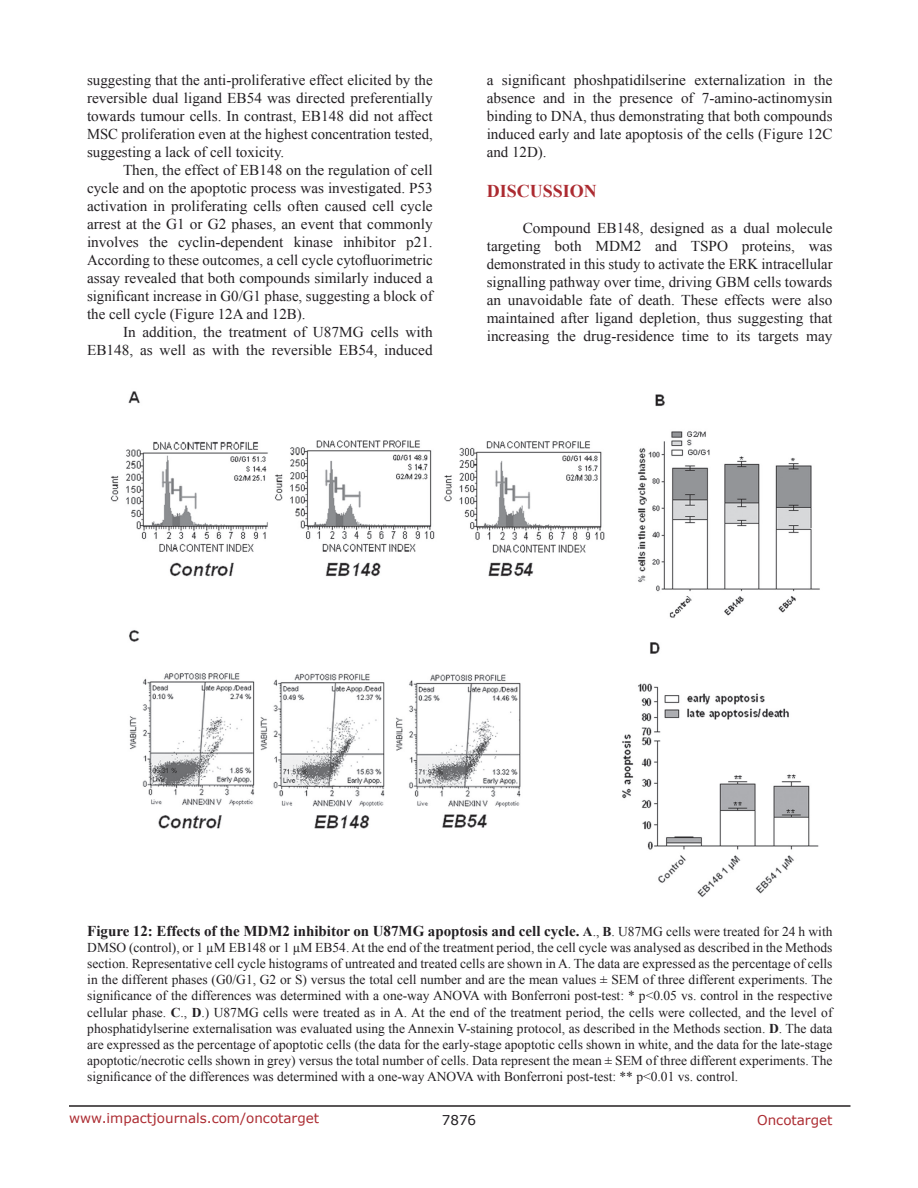
<style>
.page{position:relative;width:918px;height:1188px;background:#fff}
.page>*{position:absolute;margin:0;border:0;box-sizing:border-box;transform-origin:0 0}
.Heading{font:700 18px "Times New Roman";color:#ac2b31}
.BodyText{font:15px/18px "Times New Roman";color:#221f22;text-align:justify}
.FigureText{font:700 15px "Times New Roman";color:#221f22}
.FigureText-2{font:13.5px/16.2px "Times New Roman";color:#221f22;text-align:justify}
.t1{font:13.5px "Verdana";color:#ac2b31}
.t2{font:13.5px "Verdana";color:#221f22}
.s1{font-size:13.5px}
.s2{font-weight:400;font-size:13.5px}
.s3{font-weight:700}
</style>
<div class="page">
<hr style="left:69px;top:1105px;width:781px;height:2px;background:#231f20">
<img style="left:110px;top:391px;width:710px;height:507px">
<p class="BodyText" style="left:87px;top:71px;width:347px">suggesting that the anti-proliferative effect elicited by the reversible dual ligand EB54 was directed preferentially towards tumour cells. In contrast, EB148 did not affect MSC proliferation even at the highest concentration tested, suggesting a lack of cell toxicity.</p>
<p class="BodyText" style="left:87px;top:161px;width:347px;text-indent:36px">Then, the effect of EB148 on the regulation of cell cycle and on the apoptotic process was investigated. P53 activation in proliferating cells often caused cell cycle arrest at the G1 or G2 phases, an event that commonly involves the cyclin-dependent kinase inhibitor p21.<br>According to these outcomes, a cell cycle cytofluorimetric assay revealed that both compounds similarly induced a significant increase in G0/G1 phase, suggesting a block of the cell cycle (Figure 12A and 12B).</p>
<p class="BodyText" style="left:87px;top:323px;width:347px;text-align:right">In addition, the treatment of U87MG cells with<br>EB148, as well as with the reversible EB54, induced</p>
<p class="BodyText" style="left:487px;top:71px;width:347px">a significant phoshpatidilserine externalization in the absence and in the presence of 7-amino-actinomysin binding to DNA, thus demonstrating that both compounds induced early and late apoptosis of the cells (Figure 12C and 12D).</p>
<p class="Heading" style="left:487px;top:179px;width:112px">DISCUSSION</p>
<p class="BodyText" style="left:487px;top:219px;width:347px;text-indent:36px">Compound EB148, designed as a dual molecule targeting both MDM2 and TSPO proteins, was demonstrated in this study to activate the ERK intracellular signalling pathway over time, driving GBM cells towards an unavoidable fate of death. These effects were also maintained after ligand depletion, thus suggesting that increasing the drug-residence time to its targets may</p>
<p class="FigureText" style="left:87px;top:920px;width:747px">Figure 12: Effects of the MDM2 inhibitor on U87MG apoptosis and cell cycle. <span class="s1">A</span><span class="s2">.,</span> <span class="s1">B</span><span class="s2">. U87MG cells were treated for 24 h with</span></p>
<p class="FigureText-2" style="left:87px;top:939px;width:747px">DMSO (control), or 1 µM EB148 or 1 µΜ EB54. At the end of the treatment period, the cell cycle was analysed as described in the Methods section. Representative cell cycle histograms of untreated and treated cells are shown in A. The data are expressed as the percentage of cells in the different phases (G0/G1, G2 or S) versus the total cell number and are the mean values ± SEM of three different experiments. The significance of the differences was determined with a one-way ANOVA with Bonferroni post-test: * p&lt;0.05 vs. control in the respective cellular phase. <span class="s3">C</span>., <span class="s3">D</span>.) U87MG cells were treated as in A. At the end of the treatment period, the cells were collected, and the level of phosphatidylserine externalisation was evaluated using the Annexin V-staining protocol, as described in the Methods section. <span class="s3">D</span>. The data are expressed as the percentage of apoptotic cells (the data for the early-stage apoptotic cells shown in white, and the data for the late-stage apoptotic/necrotic cells shown in grey) versus the total number of cells. Data represent the mean ± SEM of three different experiments. The significance of the differences was determined with a one-way ANOVA with Bonferroni post-test: ** p&lt;0.01 vs. control.</p>
<p class="t1" style="left:69px;top:1109px;width:252px">www.impactjournals.com/oncotarget</p>
<p class="t2" style="left:442px;top:1111px;width:36px">7876</p>
<p class="t1" style="left:757px;top:1111px;width:77px">Oncotarget</p>
</div>
